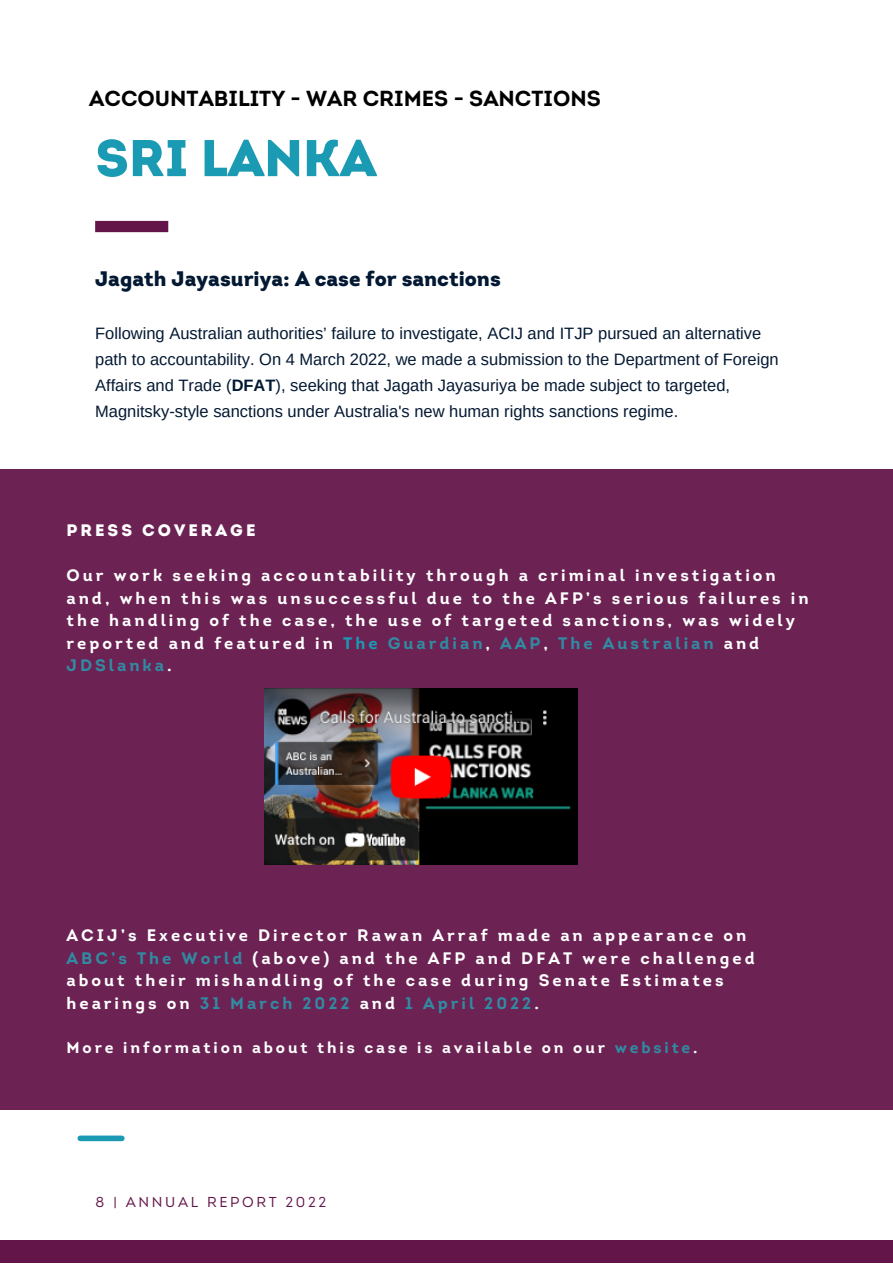
<style>
.page{position:relative;width:893px;height:1264px;background:#fff}
.page>*{position:absolute;margin:0;border:0;box-sizing:border-box;transform-origin:0 0}
.t1{font:900 51.6px "Intro";color:#1b9ab3}
.t2{font:700 21.75px "Intro";color:#000}
.t3{font:900 21px "Intro";color:#031832}
.t4{font:700 16.65px/22.5px "Intro";letter-spacing:.18em;color:#fff}
.t5{font:900 16.65px "Intro";letter-spacing:.18em;color:#fff}
.t6{font:16.5px/25.8px "Arimo";color:#031832}
.t7{font:700 15.75px "Intro";letter-spacing:.18em;color:#fff}
.t8{font:14.4px "Intro";letter-spacing:.18em;color:#631549}
.s1{font-weight:700}
.s2{color:#1b9ab3}
.s3{color:#318ba2}
</style>
<div class="page">
<div style="left:0;top:1240px;width:892px;height:22px;background:#631549"></div>
<div style="left:80px;top:1135px;width:42px;height:6px;background:#1b9ab3"></div>
<div style="left:95px;top:221px;width:73px;height:11px;background:#631549"></div>
<div style="left:0;top:469px;width:892px;height:640px;background:#6c2354"></div>
<img style="left:264px;top:688px;width:313px;height:176px">
<p class="t2" style="left:89px;top:90px;width:513px">ACCOUNTABILITY - WAR CRIMES - SANCTIONS</p>
<p class="t1" style="left:95px;top:137px;width:282px">SRI LANKA</p>
<p class="t3" style="left:95px;top:271px;width:407px">Jagath Jayasuriya: A case for sanctions</p>
<p class="t6" style="left:95px;top:321px;width:685px">Following Australian authorities’ failure to investigate, ACIJ and ITJP pursued an alternative path to accountability. On 4 March 2022, we made a submission to the Department of Foreign Affairs and Trade (<span class="s1">DFAT</span>), seeking that Jagath Jayasuriya be made subject to targeted, Magnitsky-style sanctions under Australia's new human rights sanctions regime.</p>
<p class="t5" style="left:66px;top:524px;width:190px">PRESS COVERAGE</p>
<p class="t4" style="left:66px;top:566px;width:743px">Our work seeking accountability through a criminal investigation and, when this was unsuccessful due to the AFP’s serious failures in the handling of the case, the use of targeted sanctions, was widely reported and featured in <span class="s2">The</span> <span class="s3">Guardian</span>, <span class="s3">AAP</span>, <span class="s3">The Australian</span> and <span class="s3">JDSlanka</span>.</p>
<p class="t4" style="left:66px;top:926px;width:681px">ACIJ’s Executive Director Rawan Arraf made an appearance on</p>
<p class="t4" style="left:66px;top:948px;width:689px"><span class="s3">ABC’s The World</span> (above) and the AFP and DFAT were challenged about their mishandling of the case during Senate Estimates hearings on <span class="s3">31 March 2022</span> and <span class="s3">1 April 2022</span>.</p>
<p class="t7" style="left:66px;top:1041px;width:632px">More information about this case is available on our <span class="s3">website</span>.</p>
<p class="t8" style="left:96px;top:1196px;width:232px">8 | ANNUAL REPORT 2022</p>
</div>
